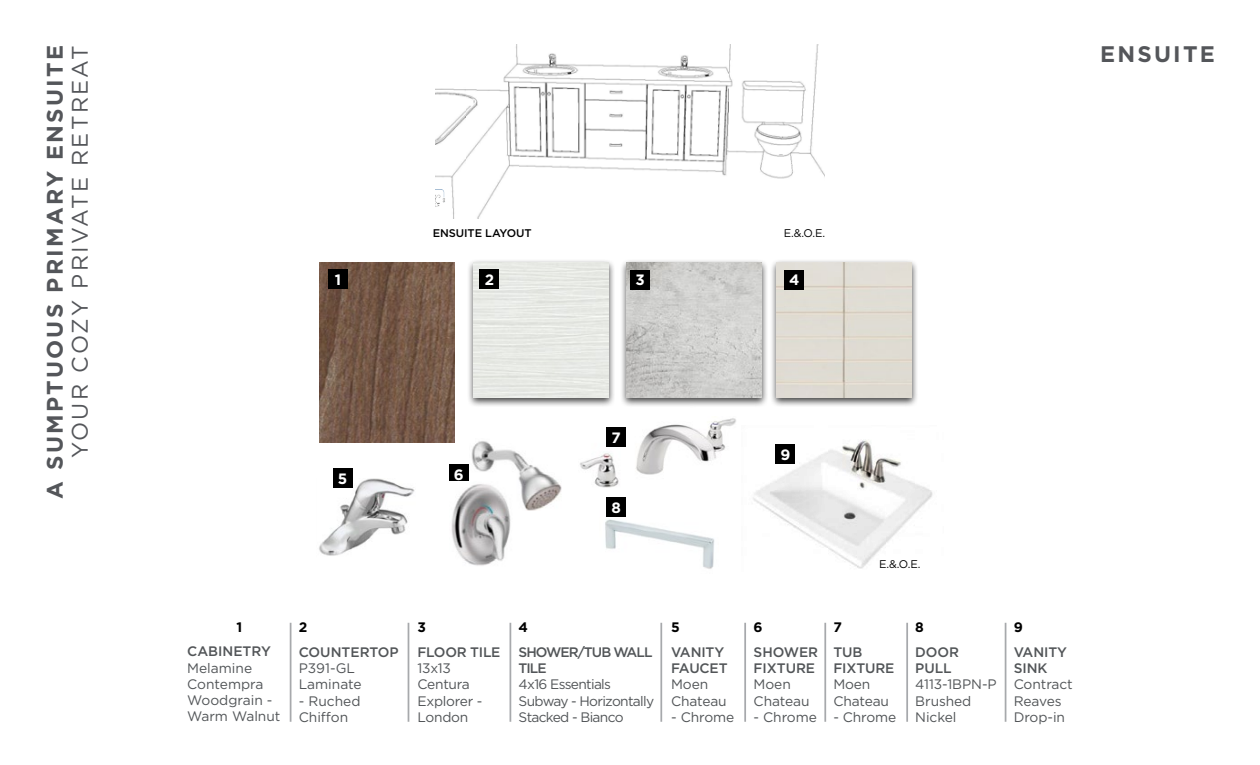
<style>
.page{position:relative;width:1260px;height:765px;background:#fff}
.page>*{position:absolute;margin:0;border:0;box-sizing:border-box;transform-origin:0 0}
.t1{font:700 22.5px "Gotham";letter-spacing:.1em;color:#54565a}
.t2{font:22.5px "Gotham";letter-spacing:.1em;color:#54565a}
.t3{font:700 15px "Gotham";color:#fff}
.t4{font:13.75px/16.2px "Gotham";letter-spacing:-.01em;color:#525558}
.t5{font:500 13.75px/16.2px "Gotham";letter-spacing:-.01em;color:#525558}
.t6{font:13.75px/16.2px "Gotham";letter-spacing:-.05em;color:#525558}
.t7{font:500 13.75px/16.2px "Gotham";letter-spacing:-.07em;color:#525558}
.t8{font:700 13.75px "Gotham";color:#000}
.t9{font:11.12px "Gotham";color:#000}
.t10{font:500 11.12px "Gotham";letter-spacing:-.01em;color:#000}
</style>
<div class="page">
<hr style="left:290px;top:623px;width:1px;height:99px;background:#a7a9ac">
<hr style="left:408px;top:623px;width:1px;height:99px;background:#a7a9ac">
<hr style="left:660px;top:623px;width:2px;height:99px;background:#a7a9ac">
<hr style="left:510px;top:623px;width:1px;height:99px;background:#a7a9ac">
<hr style="left:744px;top:623px;width:2px;height:99px;background:#a7a9ac">
<hr style="left:906px;top:623px;width:2px;height:99px;background:#a7a9ac">
<hr style="left:1005px;top:623px;width:1px;height:99px;background:#a7a9ac">
<hr style="left:824px;top:623px;width:2px;height:99px;background:#a7a9ac">
<img style="left:320px;top:263px;width:135px;height:180px">
<img style="left:753px;top:440px;width:180px;height:129px">
<img style="left:580px;top:418px;width:156px;height:70px">
<img style="left:319px;top:478px;width:96px;height:78px">
<div style="left:619px;top:259px;width:149px;height:149px;background:#000;opacity:.75"></div>
<img style="left:626px;top:263px;width:135px;height:135px">
<div style="left:770px;top:259px;width:149px;height:149px;background:#000;opacity:.75"></div>
<img style="left:777px;top:263px;width:135px;height:135px">
<div style="left:467px;top:259px;width:148px;height:149px;background:#000;opacity:.75"></div>
<img style="left:473px;top:263px;width:135px;height:135px">
<div style="left:480px;top:270px;width:19px;height:19px;background:#000"></div>
<div style="left:630px;top:270px;width:20px;height:19px;background:#000"></div>
<div style="left:785px;top:270px;width:19px;height:19px;background:#000"></div>
<div style="left:328px;top:270px;width:20px;height:19px;background:#000"></div>
<div style="left:776px;top:445px;width:19px;height:19px;background:#000"></div>
<div style="left:606px;top:497px;width:20px;height:20px;background:#000"></div>
<div style="left:606px;top:428px;width:20px;height:19px;background:#000"></div>
<div style="left:333px;top:468px;width:19px;height:20px;background:#000"></div>
<div style="left:449px;top:464px;width:19px;height:19px;background:#000"></div>
<img style="left:471px;top:441px;width:91px;height:70px">
<img style="left:450px;top:482px;width:64px;height:84px">
<img style="left:436px;top:45px;width:388px;height:173px">
<img style="left:436px;top:189px;width:10px;height:22px">
<img style="left:605px;top:519px;width:110px;height:50px">
<h1 class="t1" style="left:40px;top:499px;width:456px;rotate:-90deg">A SUMPTUOUS PRIMARY ENSUITE</h1>
<h1 class="t2" style="left:66px;top:458px;width:415px;rotate:-90deg">YOUR COZY PRIVATE RETREAT</h1>
<h1 class="t1" style="left:1100px;top:39px;width:116px">ENSUITE</h1>
<p class="t10" style="left:433px;top:226px;width:100px">ENSUITE LAYOUT</p>
<p class="t9" style="left:784px;top:226px;width:43px">E.&amp;.O.E.</p>
<p class="t3" style="left:335px;top:270px;width:8px">1</p>
<p class="t3" style="left:485px;top:270px;width:11px">2</p>
<p class="t3" style="left:635px;top:270px;width:11px">3</p>
<p class="t3" style="left:789px;top:270px;width:12px">4</p>
<p class="t3" style="left:612px;top:428px;width:11px">7</p>
<p class="t3" style="left:780px;top:445px;width:11px">9</p>
<p class="t3" style="left:338px;top:469px;width:11px">5</p>
<p class="t3" style="left:454px;top:464px;width:11px">6</p>
<p class="t3" style="left:611px;top:498px;width:11px">8</p>
<p class="t9" style="left:879px;top:557px;width:43px">E.&amp;.O.E.</p>
<p class="t8" style="left:236px;top:618px;width:7px">1</p>
<p class="t5" style="left:187px;top:643px;width:85px">CABINETRY</p>
<p class="t4" style="left:187px;top:659px;width:95px">Melamine<br>Contempra<br>Woodgrain -<br>Warm Walnut</p>
<p class="t8" style="left:299px;top:618px;width:10px">2</p>
<p class="t8" style="left:418px;top:618px;width:10px">3</p>
<p class="t8" style="left:519px;top:618px;width:11px">4</p>
<p class="t8" style="left:671px;top:618px;width:10px">5</p>
<p class="t8" style="left:754px;top:618px;width:11px">6</p>
<p class="t8" style="left:833px;top:618px;width:10px">7</p>
<p class="t8" style="left:915px;top:618px;width:10px">8</p>
<p class="t8" style="left:1014px;top:618px;width:11px">9</p>
<p class="t5" style="left:833px;top:644px;width:63px">TUB<br>FIXTURE</p>
<p class="t4" style="left:833px;top:676px;width:57px">Moen<br>Chateau</p>
<p class="t4" style="left:833px;top:709px;width:64px">- Chrome</p>
<p class="t7" style="left:519px;top:644px;width:135px">SHOWER/TUB WALL<br>TILE</p>
<p class="t6" style="left:519px;top:676px;width:137px">4x16 Essentials<br>Subway - Horizontally<br>Stacked - Bianco</p>
<p class="t5" style="left:418px;top:644px;width:84px">FLOOR TILE</p>
<p class="t4" style="left:418px;top:660px;width:66px">13x13<br>Centura<br>Explorer -<br>London</p>
<p class="t5" style="left:754px;top:644px;width:66px">SHOWER<br>FIXTURE</p>
<p class="t4" style="left:754px;top:676px;width:58px">Moen<br>Chateau</p>
<p class="t4" style="left:754px;top:709px;width:65px">- Chrome</p>
<p class="t5" style="left:915px;top:644px;width:45px">DOOR<br>PULL</p>
<p class="t4" style="left:915px;top:676px;width:83px">4113-1BPN-P<br>Brushed<br>Nickel</p>
<p class="t5" style="left:299px;top:644px;width:102px">COUNTERTOP</p>
<p class="t4" style="left:299px;top:660px;width:65px">P391-GL<br>Laminate</p>
<p class="t4" style="left:299px;top:692px;width:63px">- Ruched<br>Chiffon</p>
<p class="t5" style="left:671px;top:644px;width:58px">VANITY<br>FAUCET</p>
<p class="t4" style="left:671px;top:676px;width:57px">Moen<br>Chateau</p>
<p class="t4" style="left:671px;top:709px;width:65px">- Chrome</p>
<p class="t5" style="left:1014px;top:644px;width:55px">VANITY<br>SINK</p>
<p class="t4" style="left:1014px;top:676px;width:61px">Contract<br>Reaves<br>Drop-in</p>
</div>
